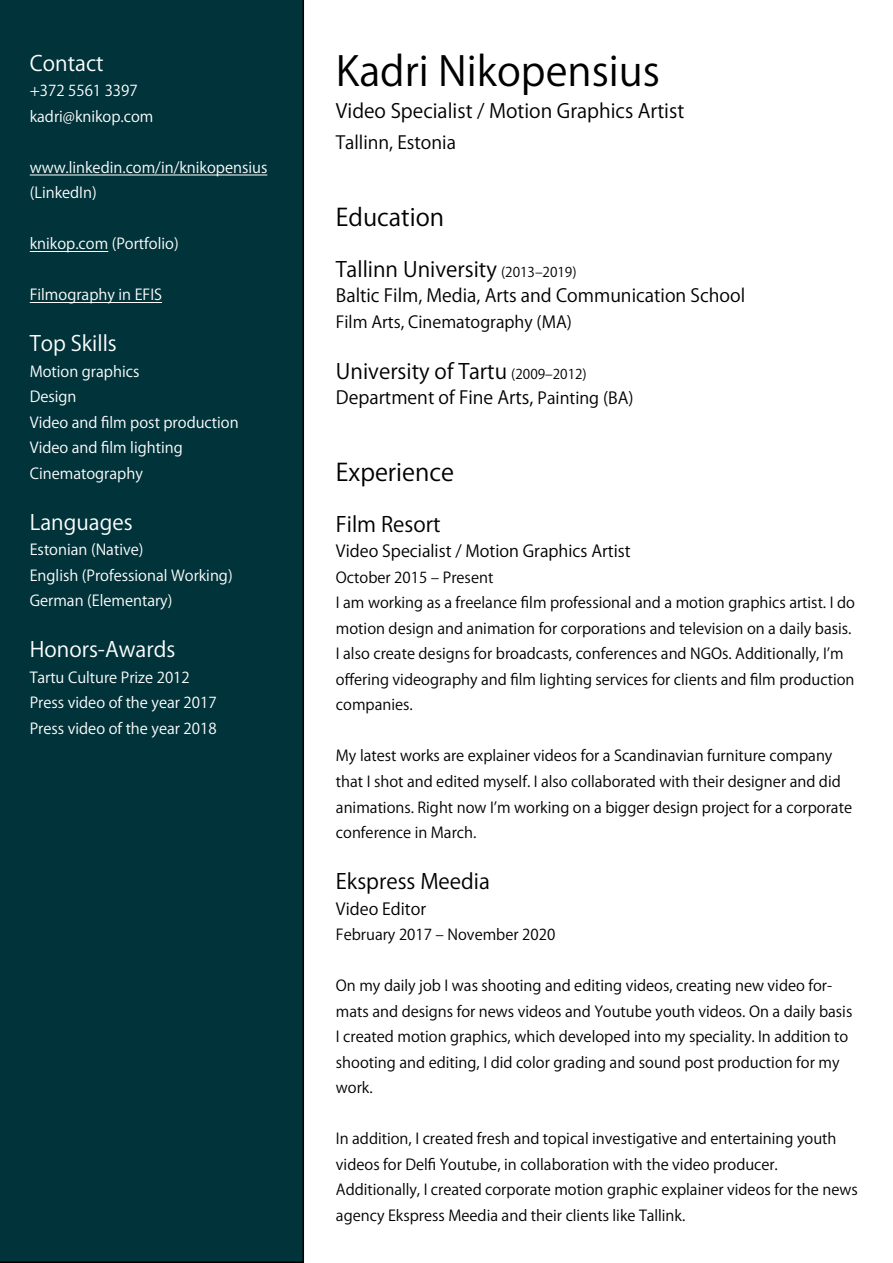
<style>
.page{position:relative;width:893px;height:1263px;background:#fff}
.page>*{position:absolute;margin:0;border:0;box-sizing:border-box;transform-origin:0 0}
.t1{font:40.5px "Koz Go Pr 6 N";color:#000}
.t2{font:24px "Koz Go Pr 6 N";color:#000}
.t3{font:21px "Koz Go Pr 6 N";color:#000}
.t4{font:21px "Koz Go Pr 6 N";color:#fff}
.t5{font:19.5px "Koz Go Pr 6 N";color:#000}
.t6{font:18px "Koz Go Pr 6 N";color:#000}
.t7{font:16.5px "Koz Go Pr 6 N";color:#000}
.t8{font:15px/25.5px "Koz Go Pr 6 N";color:#000}
.t9{font:15px/25.5px "Koz Go Pr 6 N";color:#fff}
.s1{font-size:13.5px}
.s2{font-size:16.5px}
</style>
<div class="page">
<div style="left:0;top:0;width:304px;height:1263px;background:#00333a"></div>
<hr style="left:30px;top:175px;width:237px;height:1px;background:#fff">
<hr style="left:30px;top:251px;width:78px;height:1px;background:#fff">
<hr style="left:30px;top:302px;width:132px;height:1px;background:#fff">
<h3 class="t4" style="left:30px;top:51px;width:75px">Contact</h3>
<p class="t9" style="left:30px;top:78px;width:125px">+372 5561 3397 kadri@knikop.com</p>
<p class="t9" style="left:30px;top:155px;width:239px">www.linkedin.com/in/knikopensius (LinkedIn)</p>
<p class="t9" style="left:30px;top:231px;width:150px">knikop.com (Portfolio)</p>
<p class="t9" style="left:30px;top:282px;width:134px">Filmography in EFIS</p>
<h3 class="t4" style="left:30px;top:332px;width:89px">Top Skills</h3>
<p class="t9" style="left:30px;top:359px;width:210px">Motion graphics<br>Design<br>Video and film post production<br>Video and film lighting<br>Cinematography</p>
<h3 class="t4" style="left:30px;top:510px;width:104px">Languages</h3>
<p class="t9" style="left:30px;top:537px;width:204px">Estonian (Native)<br>English (Professional Working)<br>German (Elementary)</p>
<h3 class="t4" style="left:30px;top:638px;width:147px">Honors-Awards</h3>
<p class="t9" style="left:30px;top:665px;width:188px">Tartu Culture Prize 2012<br>Press video of the year 2017<br>Press video of the year 2018</p>
<h1 class="t1" style="left:336px;top:49px;width:326px">Kadri Nikopensius</h1>
<h3 class="t5" style="left:336px;top:100px;width:350px">Video Specialist / Motion Graphics Artist</h3>
<p class="t6" style="left:336px;top:133px;width:122px">Tallinn, Estonia</p>
<h2 class="t2" style="left:336px;top:204px;width:110px">Education</h2>
<h3 class="t3" style="left:336px;top:257px;width:242px">Tallinn University <span class="s1">(2013–2019)</span></h3>
<p class="t6" style="left:336px;top:286px;width:411px">Baltic Film, Media, Arts and Communication School</p>
<p class="t7" style="left:336px;top:313px;width:238px">Film Arts, Cinematography (MA)</p>
<h3 class="t3" style="left:336px;top:359px;width:252px">University of Tartu <span class="s1">(2009–2012)</span></h3>
<p class="t6" style="left:336px;top:388px;width:299px">Department of Fine Arts, <span class="s2">Painting (BA)</span></p>
<h2 class="t2" style="left:336px;top:459px;width:120px">Experience</h2>
<h3 class="t3" style="left:336px;top:512px;width:106px">Film Resort</h3>
<p class="t7" style="left:336px;top:542px;width:296px">Video Specialist / Motion Graphics Artist</p>
<p class="t8" style="left:336px;top:565px;width:520px">October 2015 – Present<br>I am working as a freelance film professional and a motion graphics artist. I do motion design and animation for corporations and television on a daily basis.<br>I also create designs for broadcasts, conferences and NGOs. Additionally, I’m offering videography and film lighting services for clients and film production companies.</p>
<p class="t8" style="left:336px;top:743px;width:518px">My latest works are explainer videos for a Scandinavian furniture company that I shot and edited myself. I also collaborated with their designer and did animations. Right now I’m working on a bigger design project for a corporate conference in March.</p>
<h3 class="t3" style="left:336px;top:869px;width:156px">Ekspress Meedia</h3>
<p class="t7" style="left:336px;top:899px;width:92px">Video Editor</p>
<p class="t8" style="left:336px;top:922px;width:221px">February 2017 – November 2020</p>
<p class="t8" style="left:336px;top:973px;width:518px">On my daily job I was shooting and editing videos, creating new video for&shy;mats and designs for news videos and Youtube youth videos. On a daily basis I created motion graphics, which developed into my speciality. In addition to shooting and editing, I did color grading and sound post production for my work.</p>
<p class="t8" style="left:336px;top:1126px;width:523px">In addition, I created fresh and topical investigative and entertaining youth videos for Delfi Youtube, in collaboration with the video producer.<br>Additionally, I created corporate motion graphic explainer videos for the news agency Ekspress Meedia and their clients like Tallink.</p>
</div>
